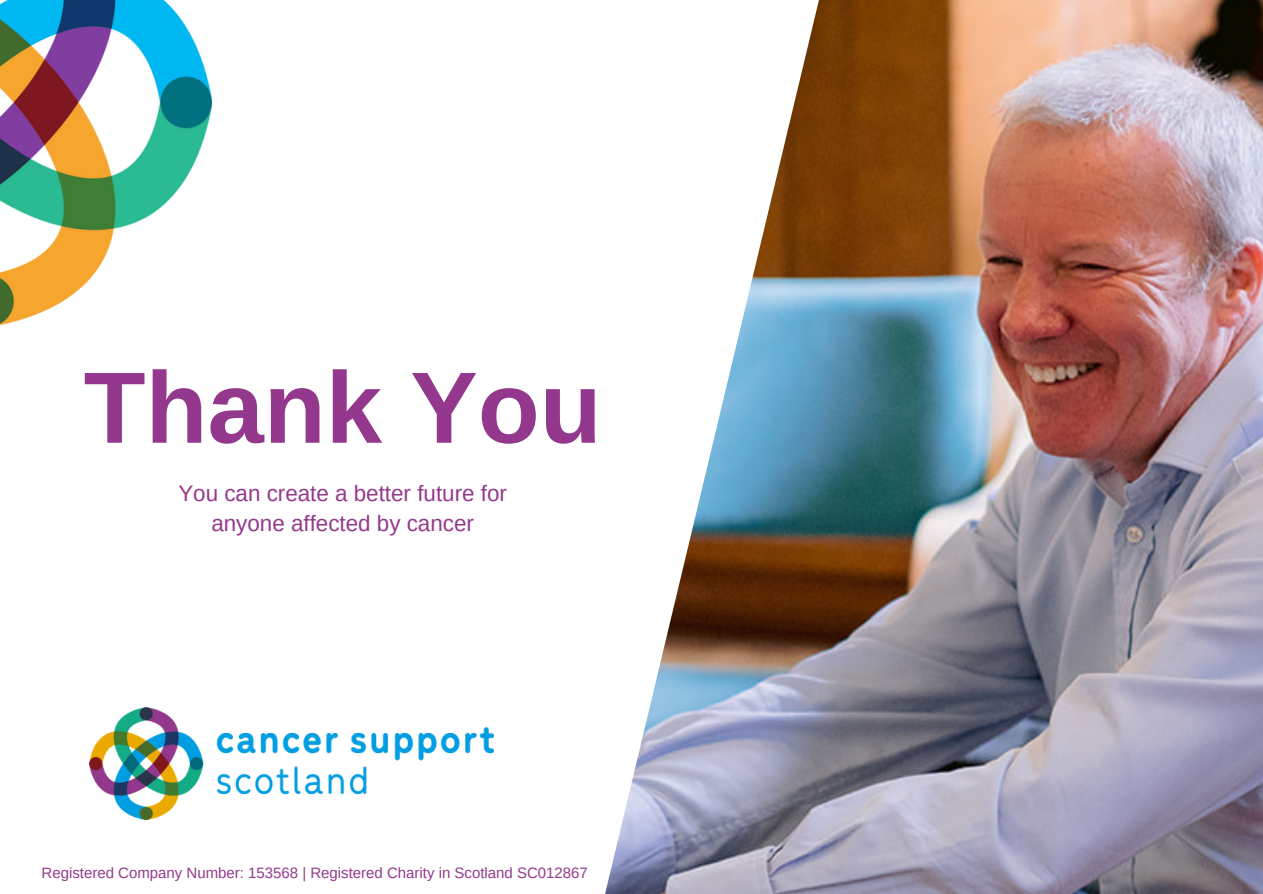
<style>
.page{position:relative;width:1263px;height:894px;background:#fff}
.page>*{position:absolute;margin:0;border:0;box-sizing:border-box;transform-origin:0 0}
.t1{font:700 101.4px "Arimo";color:#94388d}
.t2{font:22.35px/30.3px "Arimo";color:#94388d;text-align:center}
.t3{font:15px "Arimo";color:#94388d}
</style>
<div class="page">
<img style="left:493px;top:0;width:770px;height:893px">
<img style="left:0;top:0;width:212px;height:326px">
<img style="left:89px;top:707px;width:404px;height:112px">
<h1 class="t1" style="left:84px;top:351px;width:519px">Thank You</h1>
<h2 class="t2" style="left:178px;top:477px;width:330px">You can create a better future for anyone affected by cancer</h2>
<p class="t3" style="left:42px;top:863px;width:548px">Registered Company Number: 153568 | Registered Charity in Scotland SC012867</p>
</div>
